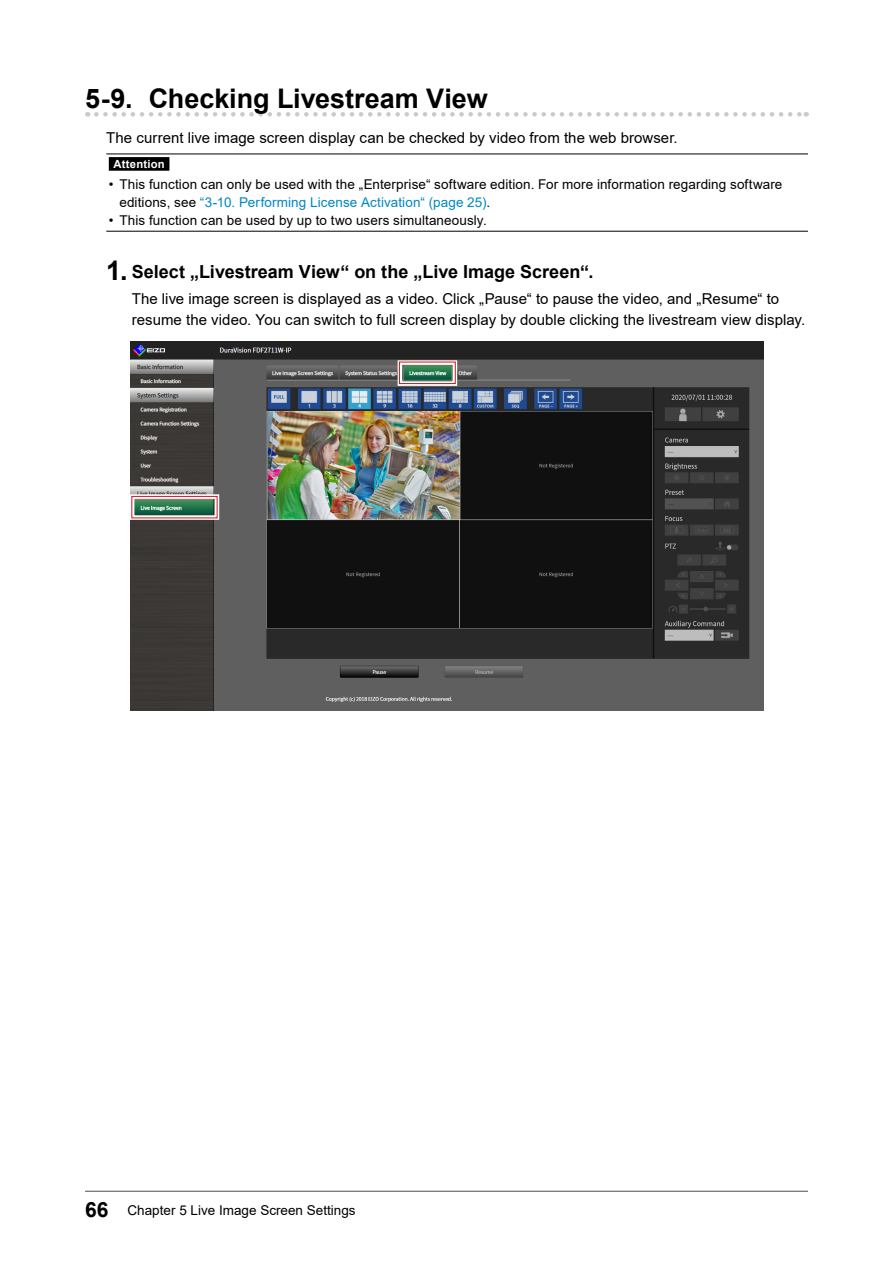
<style>
.page{position:relative;width:893px;height:1263px;background:#fff}
.page>*{position:absolute;margin:0;border:0;box-sizing:border-box;transform-origin:0 0}
.t1{font:700 27px "Arial";color:#000}
.t2{font:700 18px "Arial";color:#000}
.t3{font:15px/21px "Arial";letter-spacing:.005em;color:#000}
.t4{font:13.5px/18px "Arial";letter-spacing:.005em;color:#000}
.t5{font:700 11.25px "Arial";letter-spacing:.02em;color:#fff}
.s1{color:#0087c3}
.s2{font-size:27px}
.s3{font-weight:700;font-size:21px}
</style>
<div class="page">
<hr style="left:85px;top:1191px;width:723px;height:1px;background:#595757">
<svg style="left:96px;top:112px;width:711px;height:5px"></svg>
<hr style="left:106px;top:154px;width:702px;height:1px;background:#000">
<hr style="left:106px;top:231px;width:702px;height:1px;background:#000">
<div style="left:109px;top:157px;width:60px;height:14px;background:#000"></div>
<img style="left:131px;top:341px;width:632px;height:369px">
<div style="left:130px;top:494px;width:89px;height:26px;border:4px solid #fff"></div>
<div style="left:132px;top:496px;width:85px;height:22px;border:1px solid #d0121b"></div>
<div style="left:398px;top:360px;width:59px;height:26px;border:4px solid #fff"></div>
<div style="left:399px;top:362px;width:56px;height:22px;border:1px solid #d0121b"></div>
<h1 class="t1" style="left:85px;top:80px;width:404px">5-9. Checking Livestream View</h1>
<p class="t3" style="left:106px;top:127px;width:573px">The current live image screen display can be checked by video from the web browser.</p>
<p class="t5" style="left:113px;top:156px;width:53px">Attention</p>
<p class="t4" style="left:119px;top:175px;width:664px;text-indent:-11px">• This function can only be used with the „Enterprise“ software edition. For more information regarding software editions, see <span class="s1">“3-10. Performing License Activation“ (page 25)</span>.</p>
<p class="t4" style="left:109px;top:211px;width:379px">• This function can be used by up to two users simultaneously.</p>
<h2 class="t2" style="left:106px;top:259px;width:489px"><span class="s2">1.</span> Select „Livestream View“ on the „Live Image Screen“.</h2>
<p class="t3" style="left:132px;top:288px;width:675px">The live image screen is displayed as a video. Click „Pause“ to pause the video, and „Resume“ to resume the video. You can switch to full screen display by double clicking the livestream view display.</p>
<p class="t4" style="left:85px;top:1201px;width:272px"><span class="s3">66</span> Chapter 5 Live Image Screen Settings</p>
</div>
